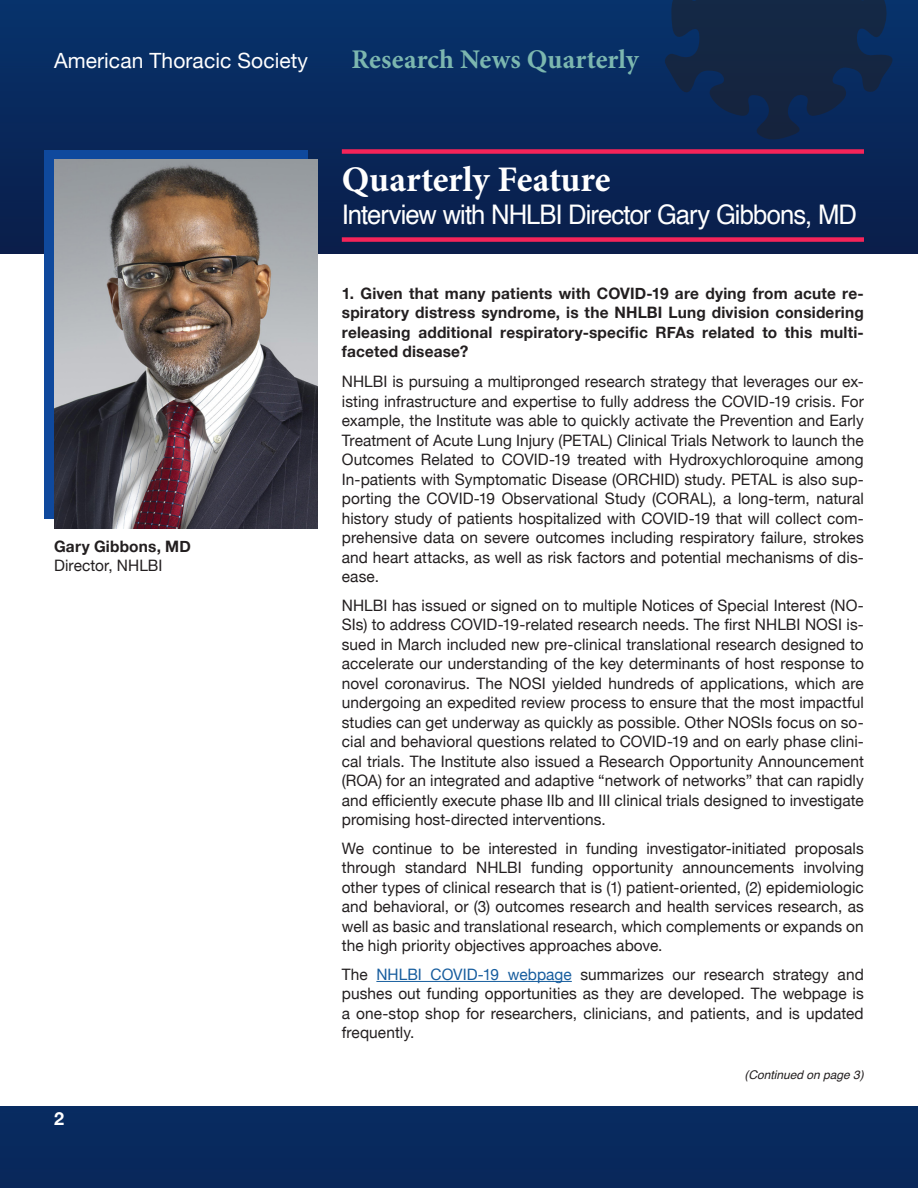
<style>
.page{position:relative;width:918px;height:1188px;background:#fff}
.page>*{position:absolute;margin:0;border:0;box-sizing:border-box;transform-origin:0 0}
.t1{font:700 36px "Minion Pro";color:#fff}
.t2{font:27px "Helvetica";letter-spacing:-.035em;color:#fff;scale:.95 1}
.t3{font:700 27px "Minion Pro";letter-spacing:.005em;color:#7cb7af}
.t4{font:21px "Helvetica Neue";letter-spacing:.005em;color:#fff}
.t5{font:700 18px "Helvetica Neue";color:#fff}
.Justified_Regular_Pa{font:15.75px/19.5px "Helvetica Neue";letter-spacing:.005em;color:#231f20;text-align:justify}
.Justified_Regular_Pa-2{font:700 15.75px/19.5px "Helvetica Neue";letter-spacing:.01em;color:#231f20;text-align:justify}
.t6{font:italic 12px "Helvetica";color:#231f20}
.s1{font-weight:400}
.s2{color:#175d9e}
</style>
<div class="page">
<img style="left:0;top:0;width:918px;height:254px">
<svg style="left:663px;top:0;width:231px;height:141px;background:#0f274d"></svg>
<div style="left:0;top:1106px;width:918px;height:82px;background:#08295d"></div>
<img style="left:917px;top:0;width:1px;height:89px">
<hr style="left:376px;top:981px;width:196px;height:1px;background:#175d9e">
<div style="left:44px;top:150px;width:264px;height:369px;background:#0f499d"></div>
<div style="left:342px;top:149px;width:522px;height:5px;background:#f52459"></div>
<div style="left:342px;top:237px;width:522px;height:5px;background:#f52459"></div>
<img style="left:54px;top:160px;width:264px;height:368px">
<p class="t4" style="left:54px;top:45px;width:256px">American Thoracic Society</p>
<p class="t3" style="left:352px;top:40px;width:289px">Research News Quarterly</p>
<p class="Justified_Regular_Pa-2" style="left:54px;top:536px;width:138px">Gary Gibbons, MD<br><span class="s1">Director, NHLBI</span></p>
<p class="t5" style="left:54px;top:1107px;width:12px">2</p>
<p class="t1" style="left:342px;top:155px;width:270px">Quarterly Feature</p>
<p class="t2" style="left:342px;top:194px;width:544px">Interview with NHLBI Director Gary Gibbons, MD</p>
<p class="Justified_Regular_Pa-2" style="left:342px;top:283px;width:524px">1. Given that many patients with COVID-19 are dying from acute re&shy;spiratory distress syndrome, is the NHLBI Lung division considering releasing additional respiratory-specific RFAs related to this multi&shy;faceted disease?</p>
<p class="Justified_Regular_Pa" style="left:342px;top:373px;width:524px">NHLBI is pursuing a multipronged research strategy that leverages our ex&shy;isting infrastructure and expertise to fully address the COVID-19 crisis. For example, the Institute was able to quickly activate the Prevention and Early Treatment of Acute Lung Injury (PETAL) Clinical Trials Network to launch the Outcomes Related to COVID-19 treated with Hydroxychloroquine among In-patients with Symptomatic Disease (ORCHID) study. PETAL is also sup&shy;porting the COVID-19 Observational Study (CORAL), a long-term, natural history study of patients hospitalized with COVID-19 that will collect com&shy;prehensive data on severe outcomes including respiratory failure, strokes and heart attacks, as well as risk factors and potential mechanisms of dis&shy;ease.</p>
<p class="Justified_Regular_Pa" style="left:342px;top:596px;width:524px">NHLBI has issued or signed on to multiple Notices of Special Interest (NO-SIs) to address COVID-19-related research needs. The first NHLBI NOSI is&shy;sued in March included new pre-clinical translational research designed to accelerate our understanding of the key determinants of host response to novel coronavirus. The NOSI yielded hundreds of applications, which are undergoing an expedited review process to ensure that the most impactful studies can get underway as quickly as possible. Other NOSIs focus on so&shy;cial and behavioral questions related to COVID-19 and on early phase clini&shy;cal trials. The Institute also issued a Research Opportunity Announcement (ROA) for an integrated and adaptive “network of networks” that can rapidly and efficiently execute phase IIb and III clinical trials designed to investigate promising host-directed interventions.</p>
<p class="Justified_Regular_Pa" style="left:342px;top:839px;width:524px">We continue to be interested in funding investigator-initiated proposals through standard NHLBI funding opportunity announcements involving other types of clinical research that is (1) patient-oriented, (2) epidemiologic and behavioral, or (3) outcomes research and health services research, as well as basic and translational research, which complements or expands on the high priority objectives approaches above.</p>
<p class="Justified_Regular_Pa" style="left:342px;top:965px;width:524px">The <span class="s2">NHLBI COVID-19 webpage</span> summarizes our research strategy and pushes out funding opportunities as they are developed. The webpage is a one-stop shop for researchers, clinicians, and patients, and is updated frequently.</p>
<p class="t6" style="left:745px;top:1065px;width:121px">(Continued on page 3)</p>
</div>
